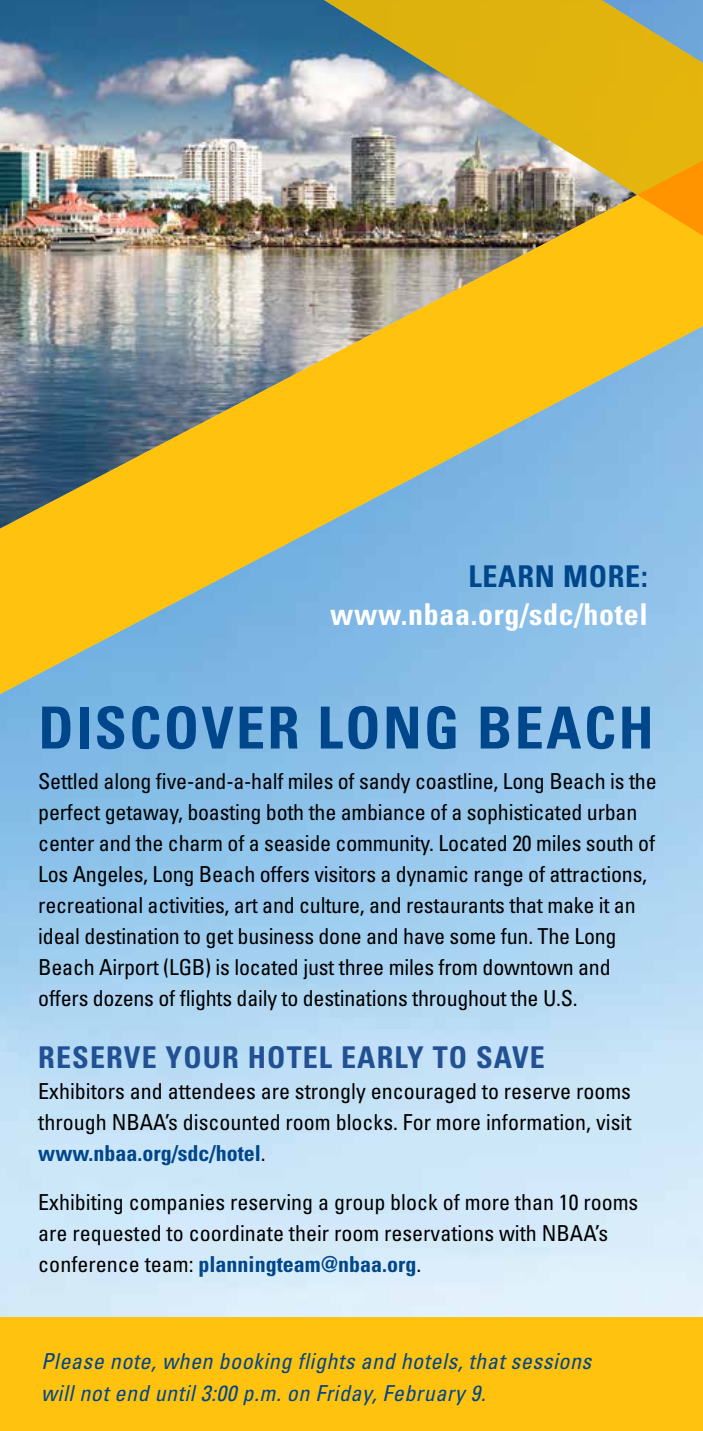
<style>
.page{position:relative;width:703px;height:1431px;background:#fff}
.page>*{position:absolute;margin:0;border:0;box-sizing:border-box;transform-origin:0 0}
.t1{font:700 condensed 58px "Univers";letter-spacing:.04em;color:#00468b}
.t2{font:700 condensed 30px "Univers";letter-spacing:.035em;color:#215193}
.t3{font:700 condensed 30px "Univers";letter-spacing:.02em;color:#fff}
.t4{font:700 condensed 30px "Univers";letter-spacing:.025em;color:#00468b}
.t5{font:condensed 22px/31px "Univers";letter-spacing:-.01em;color:#000}
.t6{font:italic condensed 22px/32px "Univers";letter-spacing:.025em;color:#00468b}
.s1{font-weight:700;color:#00468b}
</style>
<div class="page">
<div style="left:0;top:1317px;width:703px;height:113px;background:#ffc20e"></div>
<svg style="left:0;top:743px;width:703px;height:69px;background:#8ec2e9"></svg>
<svg style="left:115px;top:0;width:588px;height:73px;background:#8f965d"></svg>
<img style="left:0;top:73px;width:703px;height:670px">
<h2 class="t4" style="left:468px;top:558px;width:181px">LEARN MORE:</h2>
<h2 class="t3" style="left:330px;top:595px;width:319px">www.nbaa.org/sdc/hotel</h2>
<h1 class="t1" style="left:38px;top:692px;width:617px">DISCOVER LONG BEACH</h1>
<p class="t5" style="left:38px;top:764px;width:620px">Settled along five-and-a-half miles of sandy coastline, Long Beach is the perfect getaway, boasting both the ambiance of a sophisticated urban center and the charm of a seaside community. Located 20 miles south of Los Angeles, Long Beach offers visitors a dynamic range of attractions, recreational activities, art and culture, and restaurants that make it an ideal destination to get business done and have some fun. The Long Beach Airport (LGB) is located just three miles from downtown and offers dozens of flights daily to destinations throughout the U.S.</p>
<h2 class="t2" style="left:38px;top:1038px;width:508px">RESERVE YOUR HOTEL EARLY TO SAVE</h2>
<p class="t5" style="left:38px;top:1075px;width:595px;text-align:justify">Exhibitors and attendees are strongly encouraged to reserve rooms through NBAA’s discounted room blocks. For more information, visit <span class="s1">www.nbaa.org/sdc/hotel</span>.</p>
<p class="t5" style="left:38px;top:1186px;width:601px">Exhibiting companies reserving a group block of more than 10 rooms are requested to coordinate their room reservations with NBAA’s conference team: <span class="s1">planningteam@nbaa.org</span>.</p>
<p class="t6" style="left:41px;top:1344px;width:551px">Please note, when booking flights and hotels, that sessions will not end until 3:00 p.m. on Friday, February 9.</p>
</div>
